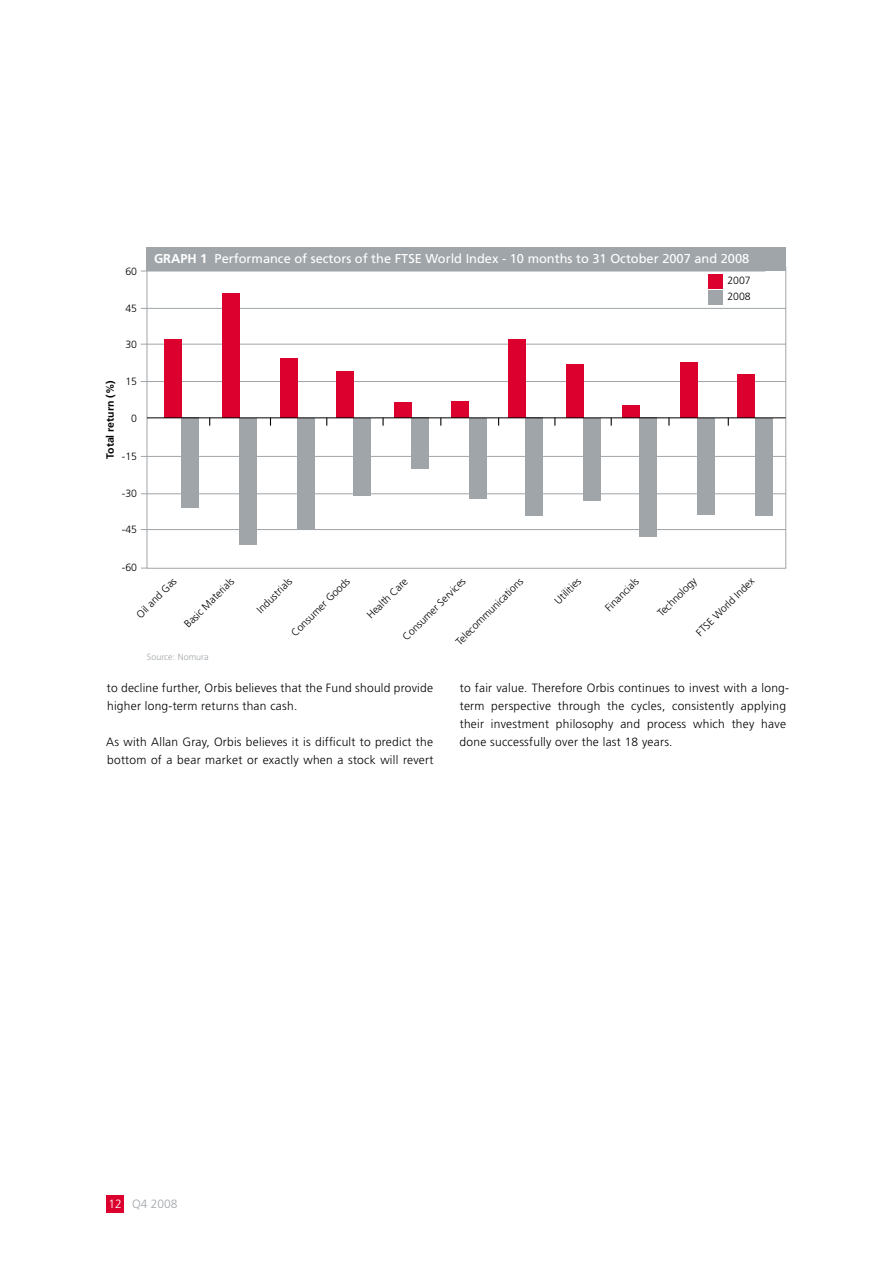
<style>
.page{position:relative;width:893px;height:1263px;background:#fff}
.page>*{position:absolute;margin:0;border:0;box-sizing:border-box;transform-origin:0 0}
.t1{font:12.75px "Frutiger";color:#fff}
.t2{font:300 12px/18px "Frutiger";letter-spacing:.02em;color:#000}
.t3{font:300 12px "Frutiger";color:#a0a5a9}
.t4{font:300 10.5px/16.5px "Frutiger";color:#000}
.t5{font:700 10.5px "Frutiger";color:#000}
.t6{font:300 9px "Frutiger";color:#a0a5a9}
.s1{font-weight:700}
.s2{color:#fff}
</style>
<div class="page">
<div style="left:107px;top:1195px;width:17px;height:17px;background:#dc002e"></div>
<div style="left:182px;top:418px;width:17px;height:90px;background:#a0a5a9"></div>
<div style="left:240px;top:418px;width:17px;height:126px;background:#a0a5a9"></div>
<div style="left:297px;top:418px;width:17px;height:112px;background:#a0a5a9"></div>
<div style="left:354px;top:418px;width:17px;height:77px;background:#a0a5a9"></div>
<div style="left:412px;top:418px;width:17px;height:51px;background:#a0a5a9"></div>
<div style="left:469px;top:418px;width:17px;height:81px;background:#a0a5a9"></div>
<div style="left:526px;top:418px;width:17px;height:98px;background:#a0a5a9"></div>
<div style="left:583px;top:418px;width:17px;height:82px;background:#a0a5a9"></div>
<div style="left:640px;top:418px;width:17px;height:119px;background:#a0a5a9"></div>
<div style="left:697px;top:418px;width:17px;height:96px;background:#a0a5a9"></div>
<div style="left:755px;top:418px;width:17px;height:97px;background:#a0a5a9"></div>
<div style="left:708px;top:274px;width:15px;height:14px;background:#dc002e"></div>
<div style="left:708px;top:291px;width:15px;height:14px;background:#a0a5a9"></div>
<hr style="left:141px;top:308px;width:645px;height:1px;background:#a0a5a9">
<hr style="left:141px;top:344px;width:645px;height:1px;background:#a0a5a9">
<hr style="left:141px;top:381px;width:645px;height:1px;background:#a0a5a9">
<hr style="left:141px;top:493px;width:645px;height:1px;background:#a0a5a9">
<hr style="left:141px;top:529px;width:645px;height:1px;background:#a0a5a9">
<hr style="left:141px;top:456px;width:645px;height:1px;background:#a0a5a9">
<div style="left:147px;top:248px;width:639px;height:23px;background:#a0a5a9"></div>
<hr style="left:141px;top:271px;width:624px;height:1px;background:#a0a5a9">
<svg style="left:382px;top:419px;width:2px;height:7px"></svg>
<div style="left:165px;top:339px;width:17px;height:79px;background:#dc002e"></div>
<div style="left:222px;top:294px;width:17px;height:124px;background:#dc002e"></div>
<div style="left:280px;top:358px;width:17px;height:60px;background:#dc002e"></div>
<div style="left:336px;top:372px;width:17px;height:46px;background:#dc002e"></div>
<div style="left:394px;top:402px;width:17px;height:16px;background:#dc002e"></div>
<div style="left:452px;top:401px;width:17px;height:17px;background:#dc002e"></div>
<div style="left:508px;top:339px;width:17px;height:79px;background:#dc002e"></div>
<div style="left:566px;top:365px;width:17px;height:53px;background:#dc002e"></div>
<div style="left:622px;top:405px;width:17px;height:13px;background:#dc002e"></div>
<div style="left:680px;top:362px;width:17px;height:56px;background:#dc002e"></div>
<div style="left:738px;top:374px;width:17px;height:44px;background:#dc002e"></div>
<hr style="left:147px;top:418px;width:639px;height:1px;background:#000">
<p class="t4" style="left:125px;top:263px;width:13px">60</p>
<p class="t4" style="left:125px;top:300px;width:13px">45</p>
<p class="t4" style="left:125px;top:336px;width:13px">30</p>
<p class="t4" style="left:125px;top:373px;width:13px">15</p>
<p class="t4" style="left:131px;top:410px;width:7px">0</p>
<p class="t4" style="left:122px;top:448px;width:17px">-15</p>
<p class="t4" style="left:122px;top:485px;width:17px">-30</p>
<p class="t4" style="left:122px;top:521px;width:17px">-45</p>
<p class="t4" style="left:122px;top:559px;width:17px">-60</p>
<p class="t5" style="left:104px;top:458px;width:80px;rotate:-90deg">Total return (%)</p>
<p class="t1" style="left:154px;top:251px;width:249px"><span class="s1">GRAPH 1</span> Performance of sectors of the FTSE</p>
<p class="t1" style="left:425px;top:251px;width:325px">World I ndex - 10 months to 31 October 2007 and 2008</p>
<p class="t4" style="left:727px;top:272px;width:25px">2007<br>2008</p>
<p class="t4" style="left:692px;top:628px;width:79px;rotate:-45deg">FTSE World Index</p>
<p class="t4" style="left:452px;top:637px;width:92px;rotate:-45deg">Telecommunications</p>
<p class="t4" style="left:550px;top:596px;width:34px;rotate:-45deg">Utilities</p>
<p class="t4" style="left:601px;top:603px;width:44px;rotate:-45deg">Financials</p>
<p class="t4" style="left:654px;top:609px;width:52px;rotate:-45deg">Technology</p>
<p class="t4" style="left:132px;top:610px;width:53px;rotate:-45deg">Oil and Gas</p>
<p class="t4" style="left:180px;top:620px;width:67px;rotate:-45deg">Basic Materials</p>
<p class="t4" style="left:253px;top:605px;width:46px;rotate:-45deg">Industrials</p>
<p class="t4" style="left:287px;top:629px;width:80px;rotate:-45deg">Consumer Goods</p>
<p class="t4" style="left:363px;top:611px;width:54px;rotate:-45deg">Health Care</p>
<p class="t4" style="left:398px;top:633px;width:86px;rotate:-45deg">Consumer Services</p>
<p class="t6" style="left:147px;top:652px;width:63px">Source: Nomura</p>
<p class="t2" style="left:107px;top:679px;width:328px">to decline further, Orbis believes that the Fund should provide higher long-term returns than cash.</p>
<p class="t2" style="left:106px;top:733px;width:329px">As with Allan Gray, Orbis believes it is difficult to predict the bottom of a bear market or exactly when a stock will revert</p>
<p class="t2" style="left:460px;top:679px;width:331px">to fair value. Therefore Orbis continues to invest with a long&shy;term perspective through the cycles, consistently applying their investment philosophy and process which they have done successfully over the last 18 years.</p>
<p class="t3" style="left:108px;top:1197px;width:71px"><span class="s2">12</span> Q4 2008</p>
</div>
